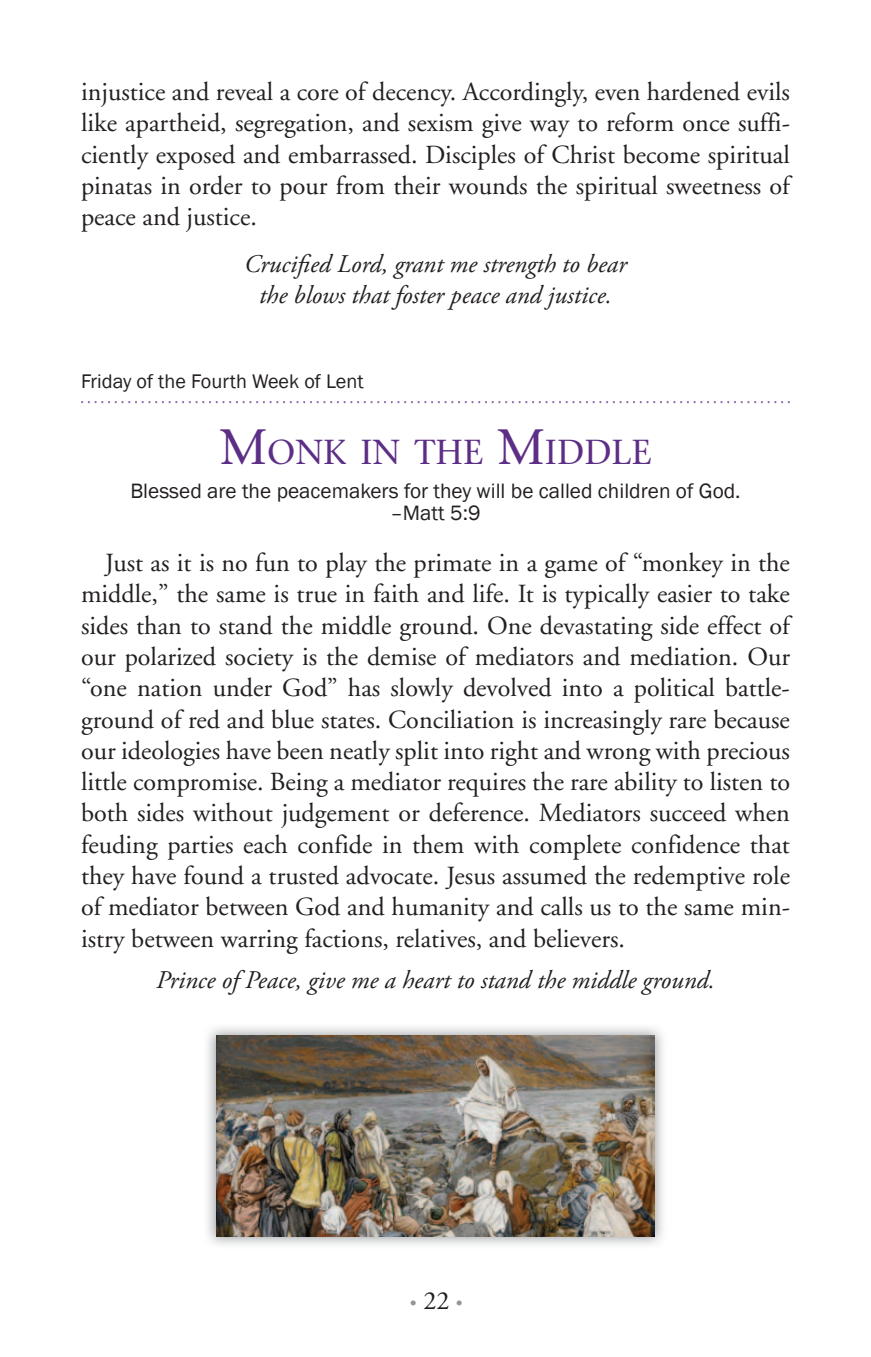
<style>
.page{position:relative;width:871px;height:1357px;background:#fff}
.page>*{position:absolute;margin:0;border:0;box-sizing:border-box;transform-origin:0 0}
.t1{font:34.65px "Stone Serif";color:#5d2e86}
.t2{font:26.1px/31.3px "Adobe Garamond";color:#231f20;text-align:justify}
.t3{font:italic 25.43px/30.6px "Adobe Garamond Pro";color:#231f20;text-align:center}
.t4{font:21.38px/22.5px "Franklin Gothic";color:#231f20;text-align:center}
.t5{font:20.25px "Franklin Gothic";color:#231f20}
.t6{font:18px "Adobe Garamond";color:#939598}
.s1{font-size:49.5px}
.s2{font-size:26.1px;color:#231f20}
</style>
<div class="page">
<svg style="left:81px;top:401px;width:709px;height:2px"></svg>
<img style="left:207px;top:1027px;width:456px;height:218px">
<img style="left:216px;top:1036px;width:439px;height:201px">
<p class="t2" style="left:81px;top:77px;width:710px">injustice and reveal a core of decency. Accordingly, even hardened evils like apartheid, segregation, and sexism give way to reform once suffi&shy;ciently exposed and embarrassed. Disciples of Christ become spiritual pinatas in order to pour from their wounds the spiritual sweetness of peace and justice.</p>
<p class="t3" style="left:244px;top:249px;width:384px">Crucified Lord, grant me strength to bear the blows that foster peace and justice.</p>
<p class="t5" style="left:81px;top:369px;width:284px">Friday of the Fourth Week of Lent</p>
<h1 class="t1" style="left:220px;top:431px;width:433px"><span class="s1">M</span>ONK IN THE <span class="s1">M</span>IDDLE</h1>
<p class="t4" style="left:130px;top:480px;width:612px">Blessed are the peacemakers for they will be called children of God. –Matt 5:9</p>
<p class="t2" style="left:81px;top:548px;width:710px;text-indent:24px">Just as it is no fun to play the primate in a game of “monkey in the middle,” the same is true in faith and life. It is typically easier to take sides than to stand the middle ground. One devastating side effect of our polarized society is the demise of mediators and mediation. Our “one nation under God” has slowly devolved into a political battle&shy;ground of red and blue states. Conciliation is increasingly rare because our ideologies have been neatly split into right and wrong with precious little compromise. Being a mediator requires the rare ability to listen to both sides without judgement or deference. Mediators succeed when feuding parties each confide in them with complete confidence that they have found a trusted advocate. Jesus assumed the redemptive role of mediator between God and humanity and calls us to the same min&shy;istry between warring factions, relatives, and believers.</p>
<p class="t3" style="left:156px;top:965px;width:560px">Prince of Peace, give me a heart to stand the middle ground.</p>
<p class="t6" style="left:410px;top:1293px;width:55px">• <span class="s2">22</span> •</p>
</div>
